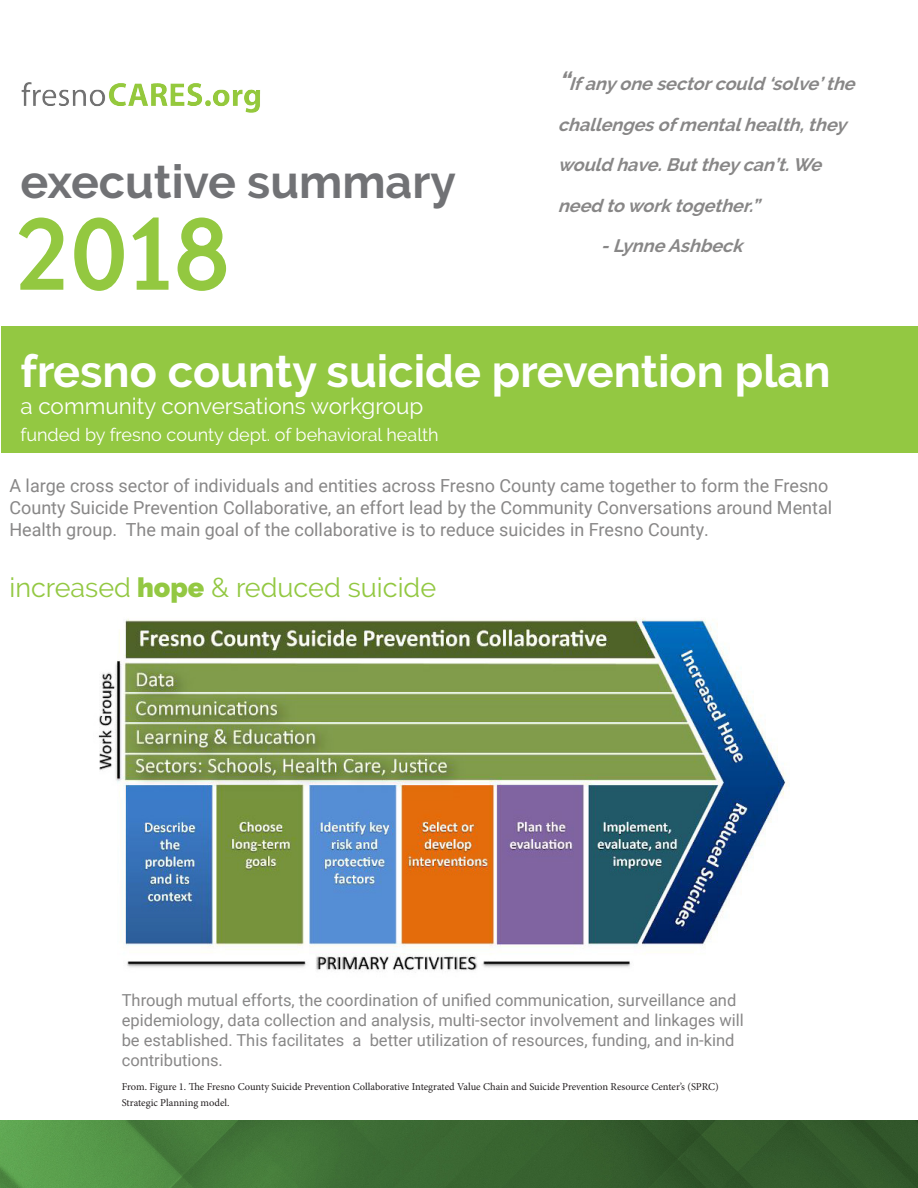
<style>
.page{position:relative;width:918px;height:1188px;background:#fff}
.page>*{position:absolute;margin:0;border:0;box-sizing:border-box;transform-origin:0 0}
.Big_Title{font:106.5px "Base 900 Sans OT";color:#93c840}
.Big_Title-2{font:700 46.5px "Raleway";color:#717275}
.t1{font:700 45px "Raleway";color:#fff}
.t2{font:27px "Raleway";color:#93c842}
.t3{font:22.5px "Raleway";color:#fff}
.t4{font:18px/21.6px "Roboto";color:#888787}
.t5{font:italic 700 18px "Raleway";color:#888787}
.t6{font:18px "Raleway";color:#fff}
.t7{font:16.5px/19.8px "Roboto";color:#888787}
.t8{font:10.5px/16.2px "Minion Pro";color:#231f20}
.s1{font-size:25.5px}
.s2{font-weight:900}
</style>
<div class="page">
<div style="left:2px;top:326px;width:916px;height:127px;background:#93c842"></div>
<img style="left:98px;top:618px;width:692px;height:353px">
<img style="left:0;top:1120px;width:918px;height:68px">
<img style="left:22px;top:82px;width:239px;height:31px">
<p class="Big_Title-2" style="left:20px;top:155px;width:437px">executive summary</p>
<p class="Big_Title" style="left:16px;top:199px;width:216px">2018</p>
<p class="t5" style="left:558px;top:74px;width:305px"><span class="s1">“</span>Ifany onesectorcould‘solve’the</p>
<p class="t5" style="left:558px;top:114px;width:290px">challengesofmentalhealth,they</p>
<p class="t5" style="left:558px;top:155px;width:271px">wouldhave.Butthey can’t.We</p>
<p class="t5" style="left:558px;top:195px;width:209px">needtoworktogether.”</p>
<p class="t5" style="left:601px;top:236px;width:149px">-LynneAshbeck</p>
<p class="t1" style="left:20px;top:345px;width:812px">fresno county suicide prevention plan</p>
<p class="t3" style="left:20px;top:393px;width:404px">a community conversations workgroup</p>
<p class="t6" style="left:20px;top:424px;width:420px">funded by fresno county dept. of behavioral health</p>
<p class="t4" style="left:9px;top:474px;width:824px">A large cross sector of individuals and entities across Fresno County came together to form the Fresno<br>County Suicide Prevention Collaborative, an effort lead by the Community Conversations around Mental<br>Health group. The main goal of the collaborative is to reduce suicides in Fresno County.</p>
<p class="t2" style="left:9px;top:571px;width:428px">increased <span class="s2">hope</span> &amp; reduced suicide</p>
<p class="t7" style="left:122px;top:990px;width:624px">Through mutual efforts, the coordination of unified communication, surveillance and epidemiology, data collection and analysis, multi-sector involvement and linkages will be established. This facilitates a better utilization of resources, funding, and in-kind contributions.</p>
<p class="t8" style="left:122px;top:1078px;width:599px">From. Figure 1. The Fresno County Suicide Prevention Collaborative Integrated Value Chain and Suicide Prevention Resource Center’s (SPRC)<br>Strategic Planning model.</p>
</div>
